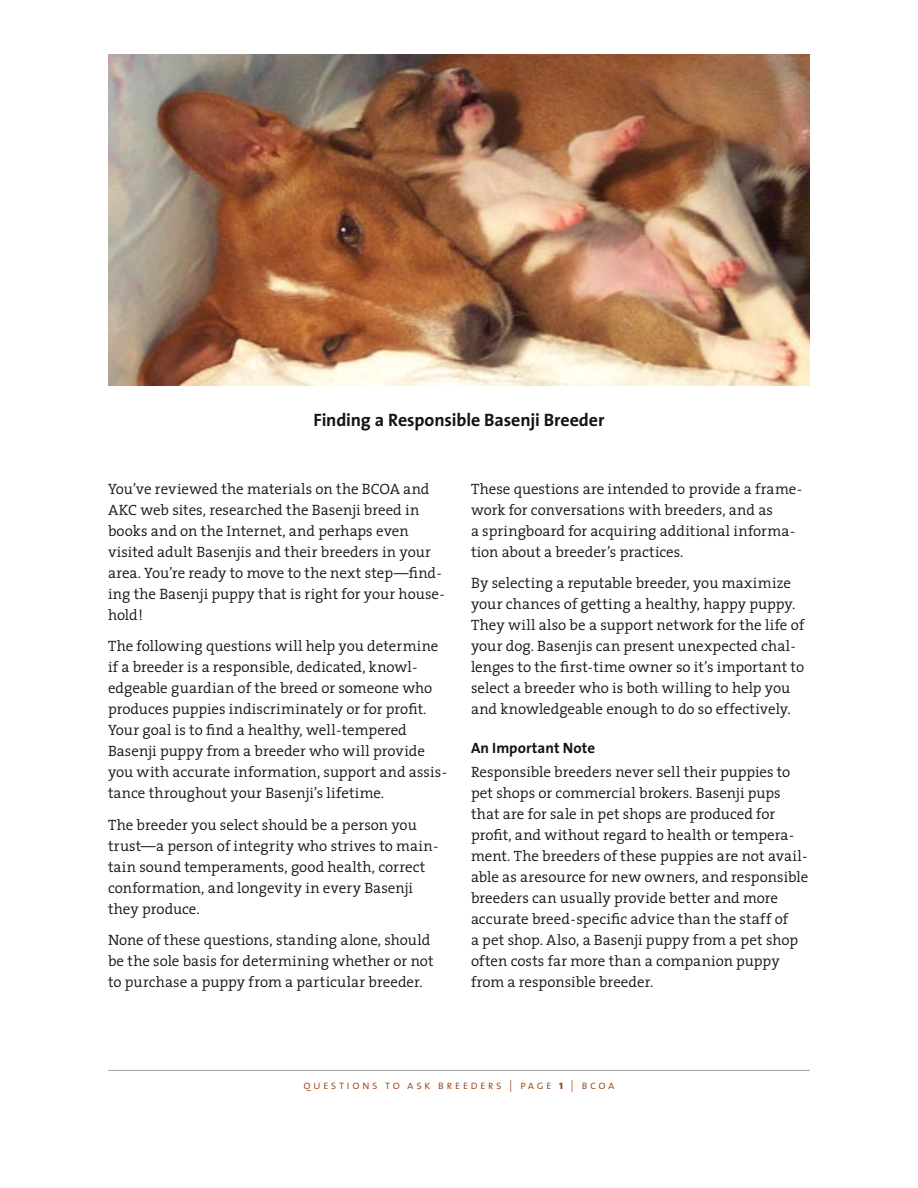
<style>
.page{position:relative;width:918px;height:1188px;background:#fff}
.page>*{position:absolute;margin:0;border:0;box-sizing:border-box;transform-origin:0 0}
.t1{font:700 18px "The Sans";letter-spacing:-.01em;color:#141414}
.t2{font:300 15px/21px "The Serif";color:#141414}
.t3{font:700 15px "The Sans";letter-spacing:.005em;color:#141414}
.t4{font:12px "The Sans Light Caps";letter-spacing:.2em;color:#930}
.s1{font-family:"The Sans";font-weight:700}
</style>
<div class="page">
<hr style="left:108px;top:1070px;width:702px;height:1px;background:#a3a6a5">
<img style="left:108px;top:54px;width:702px;height:332px">
<p class="t1" style="left:314px;top:404px;width:292px">Finding a Responsible Basenji Breeder</p>
<p class="t2" style="left:108px;top:477px;width:338px">You’ve reviewed the materials on the BCOA and AKC web sites, researched the Basenji breed in books and on the Internet, and perhaps even visited adult Basenjis and their breeders in your area. You’re ready to move to the next step—find&shy;ing the Basenji puppy that is right for your house&shy;hold!</p>
<p class="t2" style="left:108px;top:635px;width:341px">The following questions will help you determine if a breeder is a responsible, dedicated, knowl&shy;edgeable guardian of the breed or someone who produces puppies indiscriminately or for profit.<br>Your goal is to find a healthy, well-tempered Basenji puppy from a breeder who will provide you with accurate information, support and assis&shy;tance throughout your Basenji’s lifetime.</p>
<p class="t2" style="left:108px;top:813px;width:332px">The breeder you select should be a person you trust—a person of integrity who strives to main&shy;tain sound temperaments, good health, correct conformation, and longevity in every Basenji they produce.</p>
<p class="t2" style="left:108px;top:929px;width:327px">None of these questions, standing alone, should be the sole basis for determining whether or not to purchase a puppy from a particular breeder.</p>
<p class="t2" style="left:471px;top:477px;width:333px">These questions are intended to provide a frame&shy;work for conversations with breeders, and as<br>a springboard for acquiring additional informa&shy;tion about a breeder’s practices.</p>
<p class="t2" style="left:471px;top:572px;width:335px">By selecting a reputable breeder, you maximize your chances of getting a healthy, happy puppy.<br>They will also be a support network for the life of your dog. Basenjis can present unexpected chal&shy;lenges to the first-time owner so it’s important to select a breeder who is both willing to help you and knowledgeable enough to do so effectively.</p>
<p class="t3" style="left:471px;top:735px;width:126px">An Important Note</p>
<p class="t2" style="left:471px;top:761px;width:339px">Responsible breeders never sell their puppies to pet shops or commercial brokers. Basenji pups that are for sale in pet shops are produced for profit, and without regard to health or tempera&shy;ment. The breeders of these puppies are not avail&shy;able as aresource for new owners, and responsible breeders can usually provide better and more accurate breed-specific advice than the staff of<br>a pet shop. Also, a Basenji puppy from a pet shop often costs far more than a companion puppy from a responsible breeder.</p>
<p class="t4" style="left:304px;top:1075px;width:312px">questions to ask breeders | page <span class="s1">1</span> | bcoa</p>
</div>
